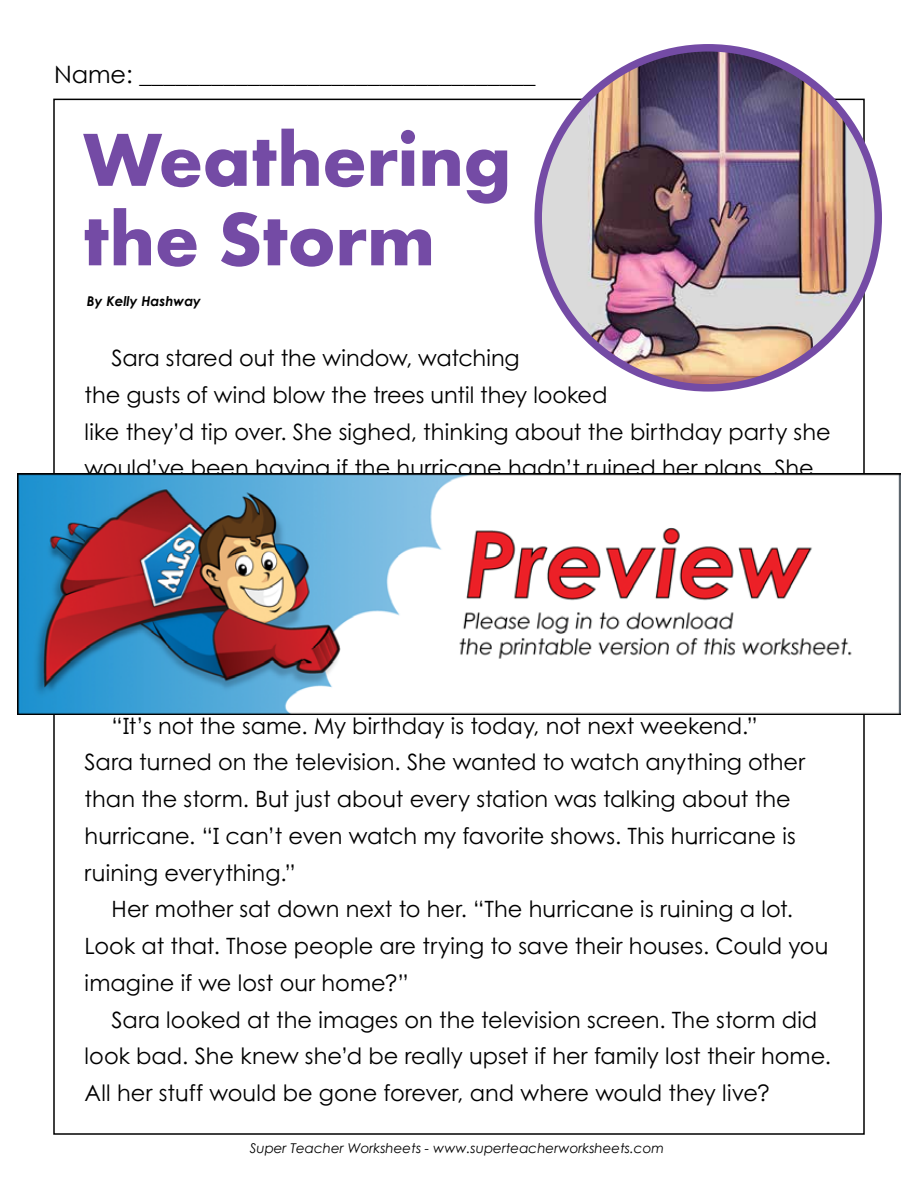
<style>
.page{position:relative;width:918px;height:1188px;background:#fff}
.page>*{position:absolute;margin:0;border:0;box-sizing:border-box;transform-origin:0 0}
.t1{font:700 78px/79.5px "Aharoni";letter-spacing:-.005em;color:#744ba5}
.t2{font:24px "Century Gothic 2";color:#000}
.t3{font:22.5px/36.8px "Century STW4";color:#000}
.t4{font:italic 13.5px "Century Gothic 2";color:#000}
.t5{font:italic 700 13.5px "Century STW3";color:#000}
</style>
<div class="page">
<img style="left:538px;top:48px;width:340px;height:340px;border-radius:170px">
<div style="left:534px;top:44px;width:348px;height:348px;border:8px solid #744ba5;border-radius:50%"></div>
<img style="left:17px;top:473px;width:884px;height:242px">
<p class="t2" style="left:54px;top:57px;width:483px">Name: _________________________________</p>
<h1 class="t1" style="left:83px;top:127px;width:430px">Weathering the Storm</h1>
<p class="t5" style="left:87px;top:291px;width:116px">By Kelly Hashway</p>
<p class="t3" style="left:85px;top:339px;width:748px;text-indent:27px">Sara stared out the window, watching<br>the gusts of wind blow the trees until they looked<br>like they’d tip over. She sighed, thinking about the birthday party she would’ve been having if the hurricane hadn’t ruined her plans. She</p>
<p class="t3" style="left:85px;top:707px;width:722px;text-indent:27px">“It’s not the same. My birthday is today, not next weekend.” Sara turned on the television. She wanted to watch anything other than the storm. But just about every station was talking about the hurricane. “I can’t even watch my favorite shows. This hurricane is ruining everything.”</p>
<p class="t3" style="left:85px;top:890px;width:745px;text-indent:27px">Her mother sat down next to her. “The hurricane is ruining a lot.<br>Look at that. Those people are trying to save their houses. Could you imagine if we lost our home?”</p>
<p class="t3" style="left:85px;top:1001px;width:748px;text-indent:27px">Sara looked at the images on the television screen. The storm did look bad. She knew she’d be really upset if her family lost their home.<br>All her stuff would be gone forever, and where would they live?</p>
<p class="t4" style="left:250px;top:1139px;width:416px">Super Teacher Worksheets - www.superteacherworksheets.com</p>
</div>
